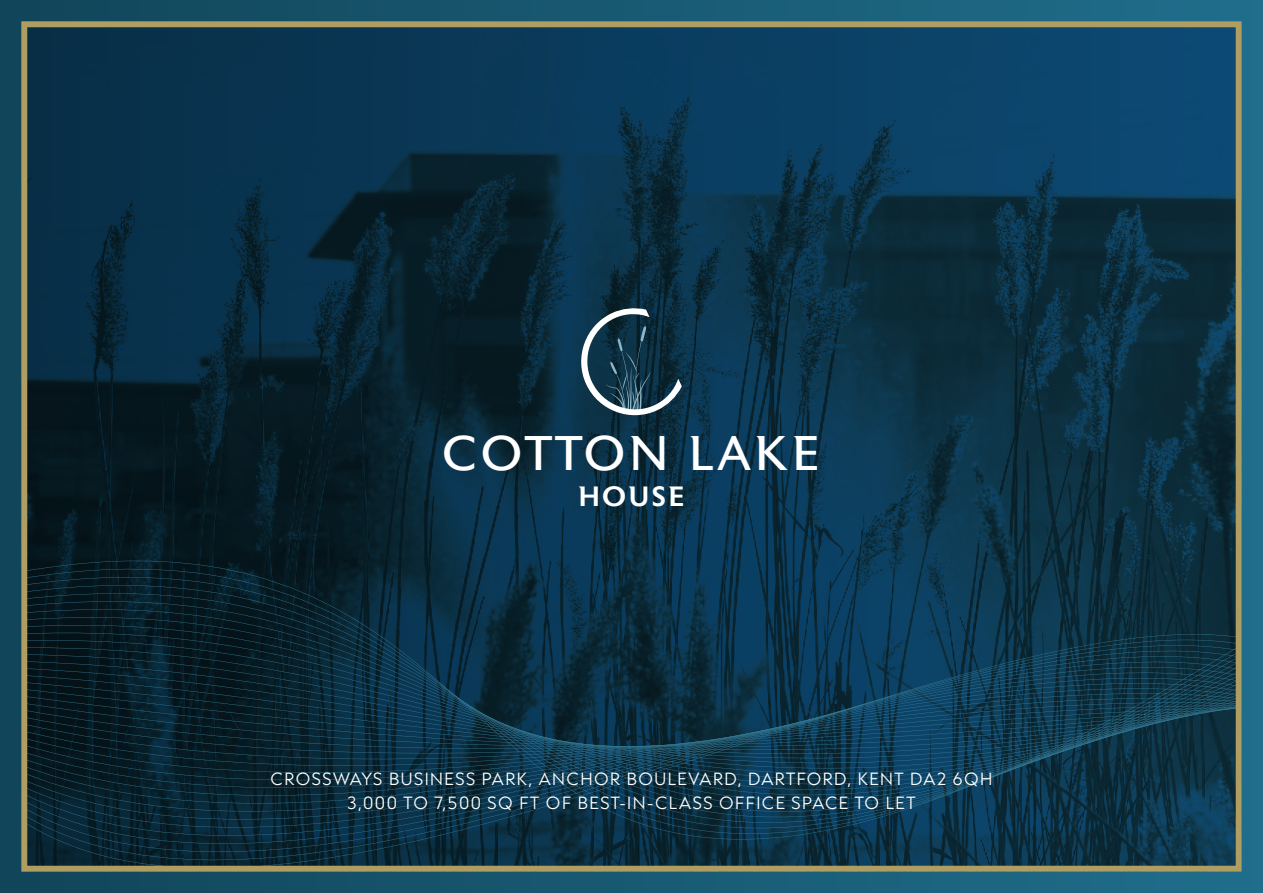
<style>
.page{position:relative;width:1263px;height:893px;background:#fff}
.page>*{position:absolute;margin:0;border:0;box-sizing:border-box;transform-origin:0 0}
.t1{font:48.6px "Astoria";letter-spacing:.075em;color:#fff}
.t2{font:500 27.9px "Astoria";letter-spacing:.075em;color:#fff}
.t3{font:300 15px/24px "Capitana";letter-spacing:.1em;color:#fff;text-align:center}
</style>
<div class="page">
<div style="left:0;top:0;width:1263px;height:893px;background:linear-gradient(to right,#114357,#1f6c8a)"></div>
<img style="left:28px;top:28px;width:1207px;height:522px">
<svg style="left:28px;top:550px;width:1207px;height:7px;background:#092c3e"></svg>
<svg style="left:28px;top:557px;width:1207px;height:8px;background:#092c3e"></svg>
<svg style="left:28px;top:565px;width:1207px;height:7px;background:#092c3f"></svg>
<svg style="left:28px;top:572px;width:1207px;height:8px;background:#0a2d40"></svg>
<svg style="left:28px;top:580px;width:1207px;height:7px;background:#0a2e41"></svg>
<svg style="left:28px;top:587px;width:1207px;height:8px;background:#0a2d41"></svg>
<svg style="left:28px;top:595px;width:1207px;height:7px;background:#0a2d40"></svg>
<svg style="left:28px;top:602px;width:1207px;height:8px;background:#0a2d41"></svg>
<svg style="left:28px;top:610px;width:1207px;height:7px;background:#0a2d40"></svg>
<svg style="left:28px;top:617px;width:1207px;height:8px;background:#0a2d40"></svg>
<svg style="left:28px;top:625px;width:1207px;height:7px;background:#0a2d40"></svg>
<svg style="left:28px;top:634px;width:1207px;height:231px;background:#0c3043"></svg>
<div style="left:21px;top:21px;width:1221px;height:851px;border:6px solid #b09d61"></div>
<svg style="left:574px;top:307px;width:108px;height:116px;background:#2a4a5a"></svg>
<h1 class="t1" style="left:443px;top:428px;width:379px">COTTON LAKE</h1>
<h2 class="t2" style="left:578px;top:481px;width:108px">HOUSE</h2>
<p class="t3" style="left:271px;top:767px;width:723px">CROSSWAYS BUSINESS PARK, ANCHOR BOULEVARD, DARTFORD, KENT DA2 6QH<br>3,000 TO 7,500 SQ FT OF BEST-IN-CLASS OFFICE SPACE TO LET</p>
</div>
